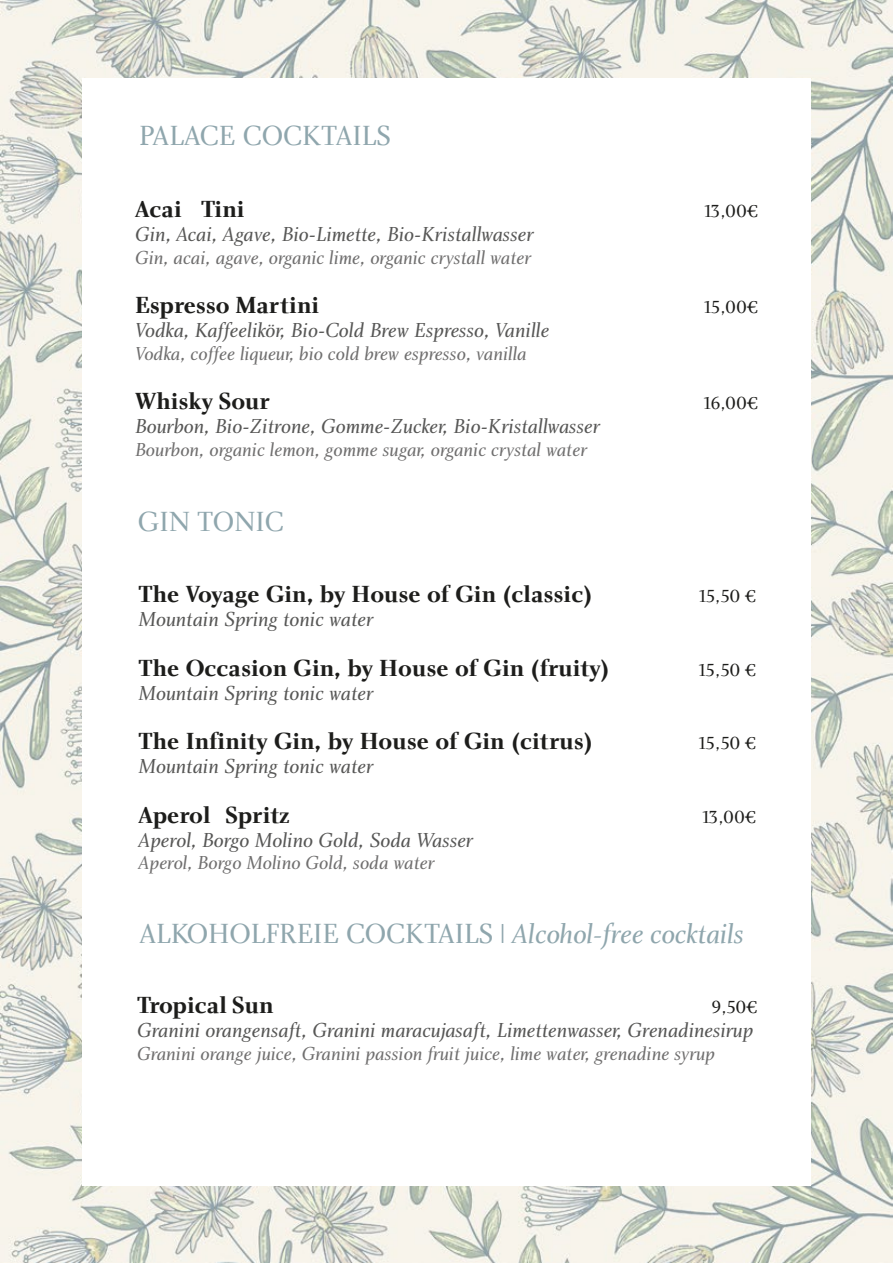
<style>
.page{position:relative;width:893px;height:1263px;background:#fff}
.page>*{position:absolute;margin:0;border:0;box-sizing:border-box;transform-origin:0 0}
.t1{font:28.5px "Charlotte Book Plain";letter-spacing:-.005em;color:#8fa6ad}
.t2{font:24px "Charlotte Bold Plain";color:#1d1d1b}
.t3{font:21px "Charlotte Book Italic Plain";color:#575756}
.t4{font:19.5px "Charlotte Book Italic Plain";color:#706f6f}
.t5{font:18px "Charlotte Book Plain";letter-spacing:-.07em;color:#1d1d1b}
.s1{font-family:"Charlotte Book Italic Plain"}
</style>
<div class="page">
<img style="left:0;top:0;width:893px;height:1263px">
<div style="left:82px;top:78px;width:729px;height:1107px;background:#fff"></div>
<h1 class="t1" style="left:139px;top:120px;width:253px">PALACE COCKTAILS</h1>
<p class="t2" style="left:135px;top:195px;width:111px">Acai Tini</p>
<p class="t5" style="left:703px;top:201px;width:57px">13,00€</p>
<p class="t3" style="left:135px;top:223px;width:400px">Gin, Acai, Agave, Bio-Limette, Bio-Kristallwasser</p>
<p class="t4" style="left:135px;top:247px;width:398px">Gin, acai, agave, organic lime, organic crystall water</p>
<p class="t2" style="left:135px;top:291px;width:186px">Espresso Martini</p>
<p class="t5" style="left:703px;top:297px;width:57px">15,00€</p>
<p class="t3" style="left:135px;top:319px;width:416px">Vodka, Kaffeelikör, Bio-Cold Brew Espresso, Vanille</p>
<p class="t4" style="left:135px;top:343px;width:393px">Vodka, coffee liqueur, bio cold brew espresso, vanilla</p>
<p class="t2" style="left:135px;top:387px;width:136px">Whisky Sour</p>
<p class="t5" style="left:702px;top:393px;width:57px">16,00€</p>
<p class="t3" style="left:135px;top:415px;width:466px">Bourbon, Bio-Zitrone, Gomme-Zucker, Bio-Kristallwasser</p>
<p class="t4" style="left:135px;top:439px;width:453px">Bourbon, organic lemon, gomme sugar, organic crystal water</p>
<h1 class="t1" style="left:138px;top:506px;width:147px">GIN TONIC</h1>
<p class="t2" style="left:139px;top:580px;width:455px">The Voyage Gin, by House of Gin (classic)</p>
<p class="t5" style="left:697px;top:586px;width:60px">15,50 €</p>
<p class="t3" style="left:139px;top:608px;width:236px">Mountain Spring tonic water</p>
<p class="t2" style="left:139px;top:654px;width:473px">The Occasion Gin, by House of Gin (fruity)</p>
<p class="t5" style="left:697px;top:660px;width:60px">15,50 €</p>
<p class="t3" style="left:139px;top:681px;width:236px">Mountain Spring tonic water</p>
<p class="t2" style="left:139px;top:727px;width:456px">The Infinity Gin, by House of Gin (citrus)</p>
<p class="t5" style="left:697px;top:733px;width:60px">15,50 €</p>
<p class="t3" style="left:139px;top:755px;width:236px">Mountain Spring tonic water</p>
<p class="t2" style="left:139px;top:801px;width:153px">Aperol Spritz</p>
<p class="t5" style="left:701px;top:807px;width:57px">13,00€</p>
<p class="t3" style="left:139px;top:828px;width:336px">Aperol, Borgo Molino Gold, Soda Wasser</p>
<p class="t4" style="left:139px;top:852px;width:297px">Aperol, Borgo Molino Gold, soda water</p>
<h1 class="t1" style="left:140px;top:917px;width:606px">ALKOHOLFREIE COCKTAILS | <span class="s1">Alcohol-free cocktails</span></h1>
<p class="t2" style="left:137px;top:991px;width:138px">Tropical Sun</p>
<p class="t5" style="left:711px;top:997px;width:48px">9,50€</p>
<p class="t3" style="left:137px;top:1019px;width:618px">Granini orangensaft, Granini maracujasaft, Limettenwasser, Grenadinesirup</p>
<p class="t4" style="left:137px;top:1042px;width:579px">Granini orange juice, Granini passion fruit juice, lime water, grenadine syrup</p>
</div>
